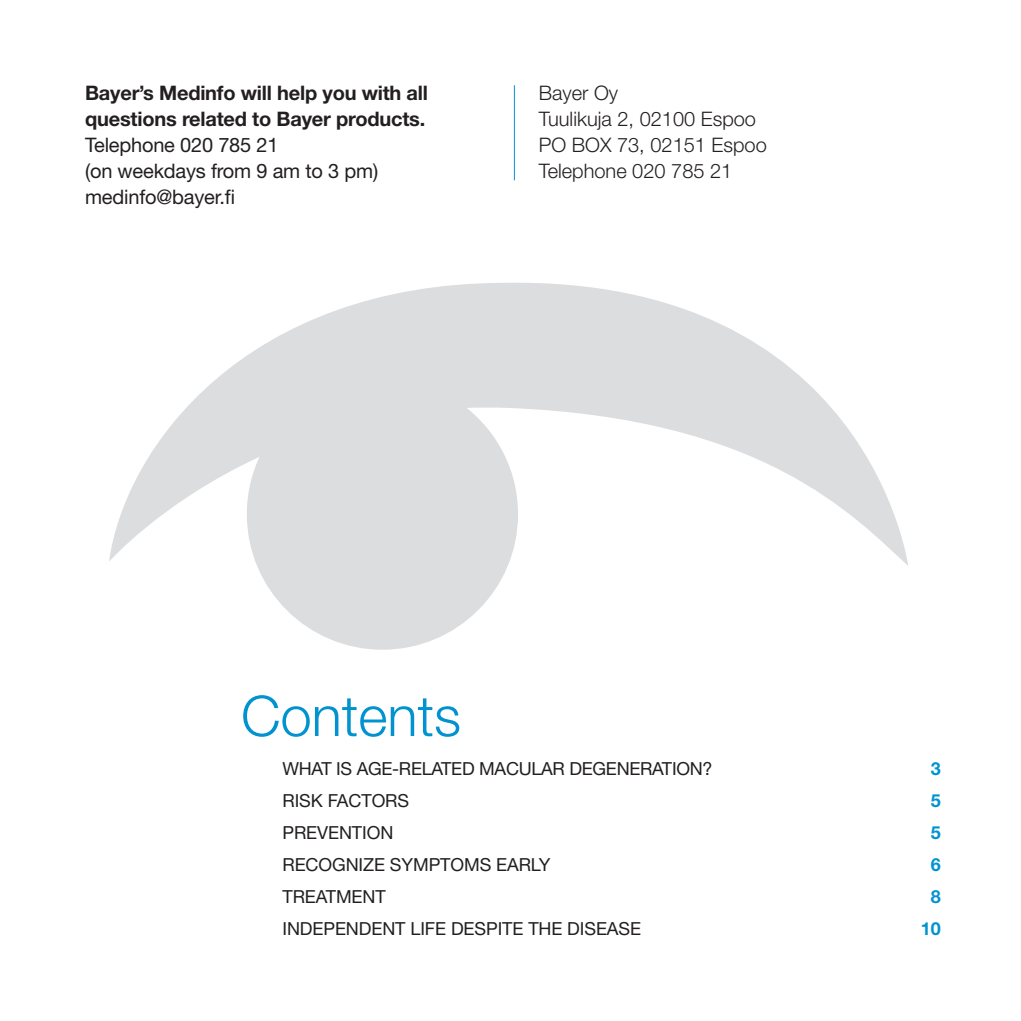
<style>
.page{position:relative;width:1021px;height:1021px;background:#fff}
.page>*{position:absolute;margin:0;border:0;box-sizing:border-box;transform-origin:0 0}
.t1{font:300 56px "Helvetica Neue LT Std";color:#0093d0}
.t2{font:700 20px/26px "Helvetica Neue LT Std";letter-spacing:-.01em;color:#231f20}
.t3{font:300 20px "Helvetica Neue LT Std";color:#231f20}
.t4{font:20px/26px "Helvetica Neue LT Std";letter-spacing:-.01em;color:#231f20}
.t5{font:18px "Helvetica Neue LT Std";letter-spacing:-.005em;color:#231f20}
.t6{font:700 18px "Helvetica Neue LT Std";color:#0093d0}
</style>
<div class="page">
<hr style="left:514px;top:85px;width:1px;height:95px;background:#0093d0">
<svg style="left:109px;top:282px;width:799px;height:367px"></svg>
<p class="t2" style="left:85px;top:80px;width:344px">Bayer’s Medinfo will help you with all questions related to Bayer products.</p>
<p class="t4" style="left:85px;top:132px;width:294px">Telephone 020 785 21<br>(on weekdays from 9 am to 3 pm)</p>
<p class="t4" style="left:85px;top:184px;width:151px">medinfo@bayer.fi</p>
<p class="t3" style="left:539px;top:81px;width:81px">Bayer Oy</p>
<p class="t3" style="left:539px;top:107px;width:219px">Tuulikuja 2, 02100 Espoo</p>
<p class="t3" style="left:539px;top:133px;width:229px">PO BOX 73, 02151 Espoo</p>
<p class="t3" style="left:539px;top:159px;width:195px">Telephone 020 785 21</p>
<p class="t1" style="left:241px;top:681px;width:221px">Contents</p>
<p class="t5" style="left:282px;top:758px;width:431px">WHAT IS AGE-RELATED MACULAR DEGENERATION?</p>
<p class="t6" style="left:930px;top:757px;width:12px">3</p>
<p class="t5" style="left:282px;top:790px;width:128px">RISK FACTORS</p>
<p class="t6" style="left:930px;top:789px;width:12px">5</p>
<p class="t5" style="left:282px;top:822px;width:112px">PREVENTION</p>
<p class="t6" style="left:930px;top:821px;width:12px">5</p>
<p class="t5" style="left:282px;top:854px;width:269px">RECOGNIZE SYMPTOMS EARLY</p>
<p class="t6" style="left:930px;top:853px;width:12px">6</p>
<p class="t5" style="left:282px;top:886px;width:105px">TREATMENT</p>
<p class="t6" style="left:930px;top:885px;width:12px">8</p>
<p class="t5" style="left:282px;top:918px;width:360px">INDEPENDENT LIFE DESPITE THE DISEASE</p>
<p class="t6" style="left:920px;top:917px;width:21px">10</p>
</div>
